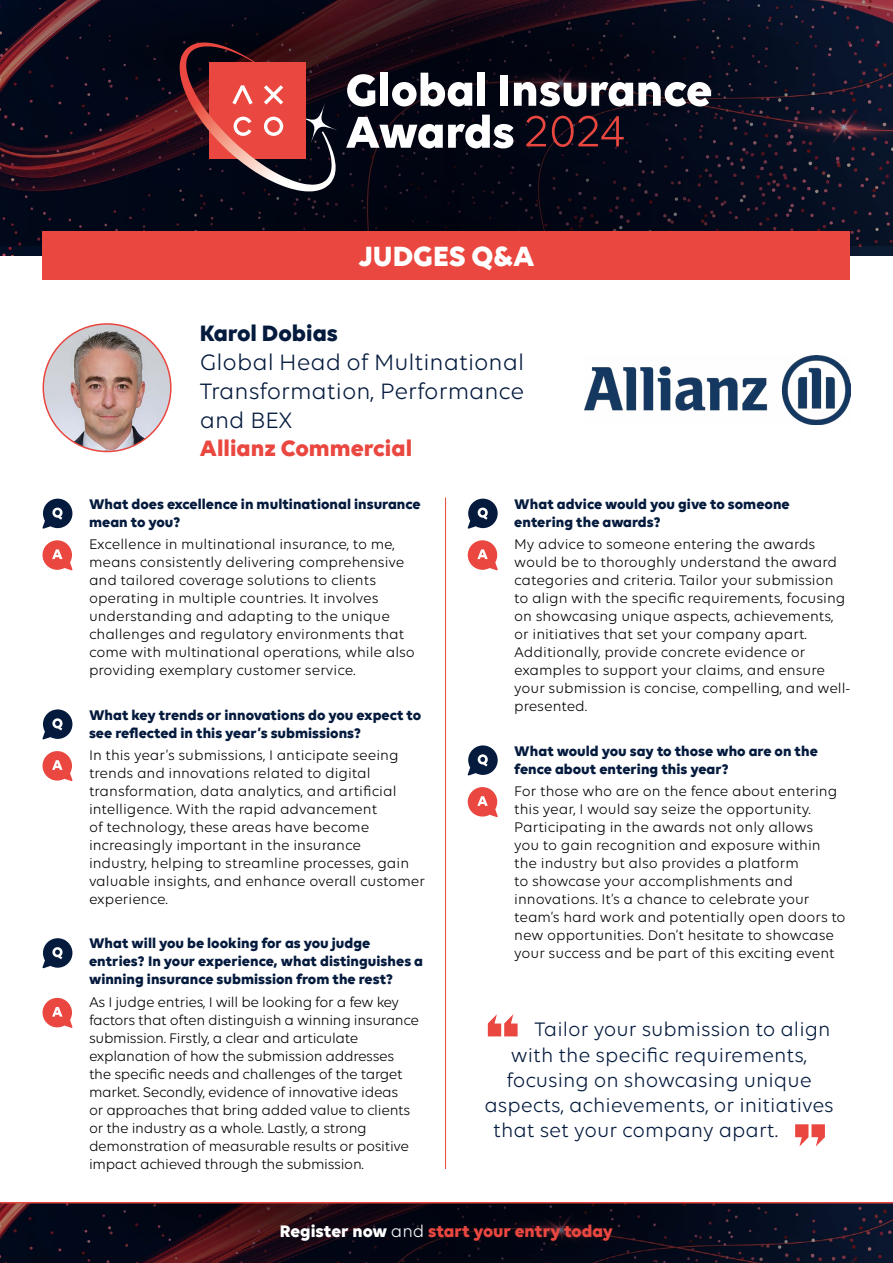
<style>
.page{position:relative;width:893px;height:1263px;background:#fff}
.page>*{position:absolute;margin:0;border:0;box-sizing:border-box;transform-origin:0 0}
.t1{font:700 30px "Volte";color:#fff}
.t2{font:24px/28.8px "Volte";color:#051b3e;text-align:justify}
.t3{font:700 24px "Volte";color:#e9473f}
.t4{font:700 24px "Volte";color:#051b3e}
.t5{font:21px "Volte";color:#051b3e}
.t6{font:700 18px "Volte";color:#e9473f}
.t7{font:15px/18px "Volte";color:#000}
.t8{font:15px/18px "Volte";letter-spacing:-.02em;color:#000}
.t9{font:700 15px/18px "Volte";color:#051b3e}
.s1{color:#fff}
.s2{font-weight:400;color:#fff}
</style>
<div class="page">
<svg style="left:0;top:1203px;width:893px;height:60px;fill:#030817"></svg>
<hr style="left:0;top:1202px;width:893px;height:1px;background:#e9473f">
<svg style="left:0;top:0;width:893px;height:245px;fill:#030919"></svg>
<svg style="left:347px;top:74px;width:28px;height:32px"></svg>
<div style="left:380px;top:73px;width:8px;height:33px;background:#fff"></div>
<svg style="left:392px;top:73px;width:80px;height:33px"></svg>
<div style="left:478px;top:73px;width:7px;height:33px;background:#fff"></div>
<div style="left:500px;top:75px;width:8px;height:31px;background:#fff"></div>
<svg style="left:514px;top:82px;width:197px;height:24px"></svg>
<svg style="left:346px;top:115px;width:167px;height:33px"></svg>
<div style="left:298px;top:103px;width:40px;height:40px;background:#010614;border-radius:13px"></div>
<svg style="left:179px;top:43px;width:157px;height:148px"></svg>
<svg style="left:526px;top:116px;width:20px;height:30px"></svg>
<svg style="left:552px;top:116px;width:72px;height:31px"></svg>
<div style="left:43px;top:231px;width:807px;height:48px;background:#e9473f"></div>
<svg style="left:42px;top:499px;width:30px;height:30px"></svg>
<svg style="left:43px;top:540px;width:30px;height:30px"></svg>
<svg style="left:42px;top:709px;width:30px;height:30px"></svg>
<svg style="left:43px;top:751px;width:30px;height:30px"></svg>
<svg style="left:42px;top:938px;width:30px;height:30px"></svg>
<svg style="left:43px;top:998px;width:30px;height:30px"></svg>
<svg style="left:468px;top:499px;width:30px;height:30px"></svg>
<svg style="left:468px;top:540px;width:30px;height:30px"></svg>
<svg style="left:468px;top:745px;width:30px;height:30px"></svg>
<svg style="left:468px;top:787px;width:30px;height:30px"></svg>
<hr style="left:445px;top:497px;width:1px;height:672px;background:#e9473f">
<img style="left:43px;top:324px;width:128px;height:127px;border-radius:64px">
<img style="left:585px;top:355px;width:265px;height:69px">
<svg style="left:488px;top:1014px;width:30px;height:22px"></svg>
<svg style="left:795px;top:1124px;width:30px;height:22px"></svg>
<h1 class="t1" style="left:358px;top:239px;width:178px">JUDGES Q&amp;A</h1>
<h2 class="t4" style="left:200px;top:319px;width:140px">Karol Dobias</h2>
<h2 class="t2" style="left:200px;top:347px;width:326px">Global Head of Multinational Transformation, Performance and BEX</h2>
<h2 class="t3" style="left:200px;top:434px;width:214px">Allianz Commercial</h2>
<p class="t9" style="left:89px;top:494px;width:333px">What does excellence in multinational insurance mean to you?</p>
<p class="t7" style="left:89px;top:535px;width:327px">Excellence in multinational insurance, to me, means consistently delivering comprehensive and tailored coverage solutions to clients operating in multiple countries. It involves understanding and adapting to the unique challenges and regulatory environments that come with multinational operations, while also providing exemplary customer service.</p>
<p class="t9" style="left:89px;top:705px;width:334px">What key trends or innovations do you expect to see reflected in this year’s submissions?</p>
<p class="t7" style="left:89px;top:746px;width:337px">In this year’s submissions, I anticipate seeing trends and innovations related to digital transformation, data analytics, and artificial intelligence. With the rapid advancement<br>of technology, these areas have become increasingly important in the insurance<br>industry, helping to streamline processes, gain valuable insights, and enhance overall customer experience.</p>
<p class="t9" style="left:89px;top:934px;width:336px">What will you be looking for as you judge entries? In your experience, what distinguishes a winning insurance submission from the rest?</p>
<p class="t8" style="left:89px;top:992px;width:332px">As I judge entries, I will be looking for a few key factors that often distinguish a winning insurance submission. Firstly, a clear and articulate explanation of how the submission addresses the specific needs and challenges of the target market. Secondly, evidence of innovative ideas<br>or approaches that bring added value to clients or the industry as a whole. Lastly, a strong demonstration of measurable results or positive impact achieved through the submission.</p>
<p class="t9" style="left:514px;top:494px;width:277px">What advice would you give to someone entering the awards?</p>
<p class="t7" style="left:514px;top:535px;width:338px">My advice to someone entering the awards would be to thoroughly understand the award categories and criteria. Tailor your submission to align with the specific requirements, focusing on showcasing unique aspects, achievements, or initiatives that set your company apart.<br>Additionally, provide concrete evidence or examples to support your claims, and ensure your submission is concise, compelling, and well&shy;presented.</p>
<p class="t9" style="left:514px;top:741px;width:305px">What would you say to those who are on the fence about entering this year?</p>
<p class="t7" style="left:514px;top:782px;width:333px">For those who are on the fence about entering this year, I would say seize the opportunity.<br>Participating in the awards not only allows<br>you to gain recognition and exposure within the industry but also provides a platform<br>to showcase your accomplishments and innovations. It’s a chance to celebrate your team’s hard work and potentially open doors to new opportunities. Don’t hesitate to showcase your success and be part of this exciting event</p>
<h3 class="t5" style="left:535px;top:1018px;width:297px">Tailor your submission to align</h3>
<h3 class="t5" style="left:511px;top:1043px;width:298px">with the specific requirements,</h3>
<h3 class="t5" style="left:506px;top:1068px;width:307px">focusing on showcasing unique</h3>
<h3 class="t5" style="left:484px;top:1093px;width:351px">aspects, achievements, or initiatives</h3>
<h3 class="t5" style="left:493px;top:1118px;width:286px">that set your company apart.</h3>
<p class="t6" style="left:280px;top:1221px;width:335px"><span class="s1">Register now</span> <span class="s2">and</span> start your entry today</p>
</div>
